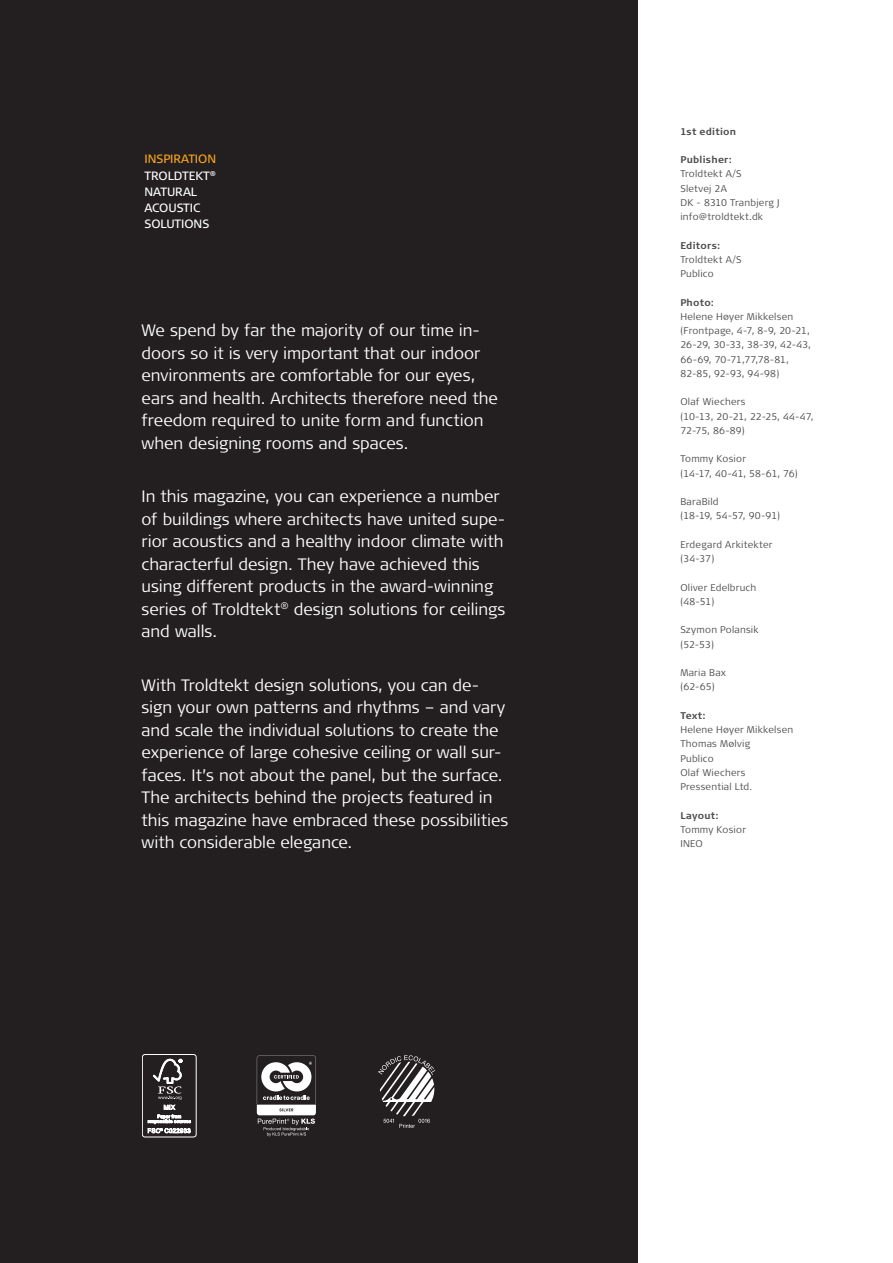
<style>
.page{position:relative;width:893px;height:1263px;background:#fff}
.page>*{position:absolute;margin:0;border:0;box-sizing:border-box;transform-origin:0 0}
.Underrubrik{font:300 16.5px/22.5px "Signa Pro";letter-spacing:-.005em;color:#fff}
.Rubrik{font:12px "Signa Pro";letter-spacing:-.005em;color:#fff}
.Rubrik-2{font:12px "Signa Pro";letter-spacing:-.005em;color:#f9a51b}
.Colofon{font:300 9.75px/14.2px "Signa Pro";letter-spacing:.025em;color:#4b4c4d}
.Colofon-2{font:700 9.75px "Signa Pro";letter-spacing:.025em;color:#4b4c4d}
</style>
<div class="page">
<div style="left:0;top:0;width:638px;height:1263px;background:#231f20"></div>
<div style="left:142px;top:1054px;width:54px;height:83px;border:1px solid #fff;border-radius:3px"></div>
<svg style="left:148px;top:1059px;width:43px;height:74px"></svg>
<svg style="left:257px;top:1056px;width:59px;height:80px"></svg>
<svg style="left:378px;top:1055px;width:57px;height:73px"></svg>
<p class="Rubrik-2" style="left:145px;top:151px;width:73px">INSPIRATION</p>
<p class="Rubrik" style="left:145px;top:167px;width:73px">TROLDTEKT<sup>®</sup></p>
<p class="Rubrik" style="left:145px;top:183px;width:54px">NATURAL</p>
<p class="Rubrik" style="left:145px;top:200px;width:57px">ACOUSTIC</p>
<p class="Rubrik" style="left:145px;top:216px;width:66px">SOLUTIONS</p>
<p class="Underrubrik" style="left:142px;top:318px;width:358px">We spend by far the majority of our time in&shy;doors so it is very important that our indoor environments are comfortable for our eyes, ears and health. Architects therefore need the freedom required to unite form and function when designing rooms and spaces.</p>
<p class="Underrubrik" style="left:142px;top:484px;width:365px">In this magazine, you can experience a number of buildings where architects have united supe&shy;rior acoustics and a healthy indoor climate with characterful design. They have achieved this using different products in the award-winning series of Troldtekt<sup>®</sup> design solutions for ceilings and walls.</p>
<p class="Underrubrik" style="left:142px;top:673px;width:368px">With Troldtekt design solutions, you can de&shy;sign your own patterns and rhythms – and vary and scale the individual solutions to create the experience of large cohesive ceiling or wall sur&shy;faces. It’s not about the panel, but the surface.<br>The architects behind the projects featured in this magazine have embraced these possibilities with considerable elegance.</p>
<p class="Colofon-2" style="left:680px;top:124px;width:57px">1st edition</p>
<p class="Colofon-2" style="left:680px;top:153px;width:53px">Publisher:</p>
<p class="Colofon" style="left:680px;top:166px;width:63px">Troldtekt A/S</p>
<p class="Colofon" style="left:680px;top:181px;width:48px">Sletvej 2A</p>
<p class="Colofon" style="left:680px;top:195px;width:101px">DK - 8310 Tranbjerg J</p>
<p class="Colofon" style="left:680px;top:209px;width:84px">info@troldtekt.dk</p>
<p class="Colofon-2" style="left:680px;top:238px;width:41px">Editors:</p>
<p class="Colofon" style="left:680px;top:252px;width:63px">Troldtekt A/S</p>
<p class="Colofon" style="left:680px;top:266px;width:35px">Publico</p>
<p class="Colofon-2" style="left:680px;top:295px;width:35px">Photo:</p>
<p class="Colofon" style="left:680px;top:309px;width:132px">Helene Høyer Mikkelsen (Frontpage, 4-7, 8-9, 20-21,<br>26-29, 30-33, 38-39, 42-43,<br>66-69, 70-71,77,78-81,<br>82-85, 92-93, 94-98)</p>
<p class="Colofon" style="left:680px;top:394px;width:135px">Olaf Wiechers<br>(10-13, 20-21, 22-25, 44-47,<br>72-75, 86-89)</p>
<p class="Colofon" style="left:680px;top:451px;width:119px">Tommy Kosior<br>(14-17, 40-41, 58-61, 76)</p>
<p class="Colofon" style="left:680px;top:494px;width:101px">BaraBild<br>(18-19, 54-57, 90-91)</p>
<p class="Colofon" style="left:680px;top:537px;width:94px">Erdegard Arkitekter (34-37)</p>
<p class="Colofon" style="left:680px;top:580px;width:77px">Oliver Edelbruch (48-51)</p>
<p class="Colofon" style="left:680px;top:622px;width:80px">Szymon Polansik (52-53)</p>
<p class="Colofon" style="left:680px;top:665px;width:47px">Maria Bax (62-65)</p>
<p class="Colofon-2" style="left:680px;top:709px;width:27px">Text:</p>
<p class="Colofon" style="left:680px;top:722px;width:114px">Helene Høyer Mikkelsen</p>
<p class="Colofon" style="left:680px;top:736px;width:71px">Thomas Mølvig</p>
<p class="Colofon" style="left:680px;top:751px;width:35px">Publico</p>
<p class="Colofon" style="left:680px;top:765px;width:67px">Olaf Wiechers</p>
<p class="Colofon" style="left:680px;top:779px;width:73px">Pressential Ltd.</p>
<p class="Colofon-2" style="left:680px;top:808px;width:40px">Layout:</p>
<p class="Colofon" style="left:680px;top:822px;width:67px">Tommy Kosior</p>
<p class="Colofon" style="left:680px;top:836px;width:24px">INEO</p>
</div>
